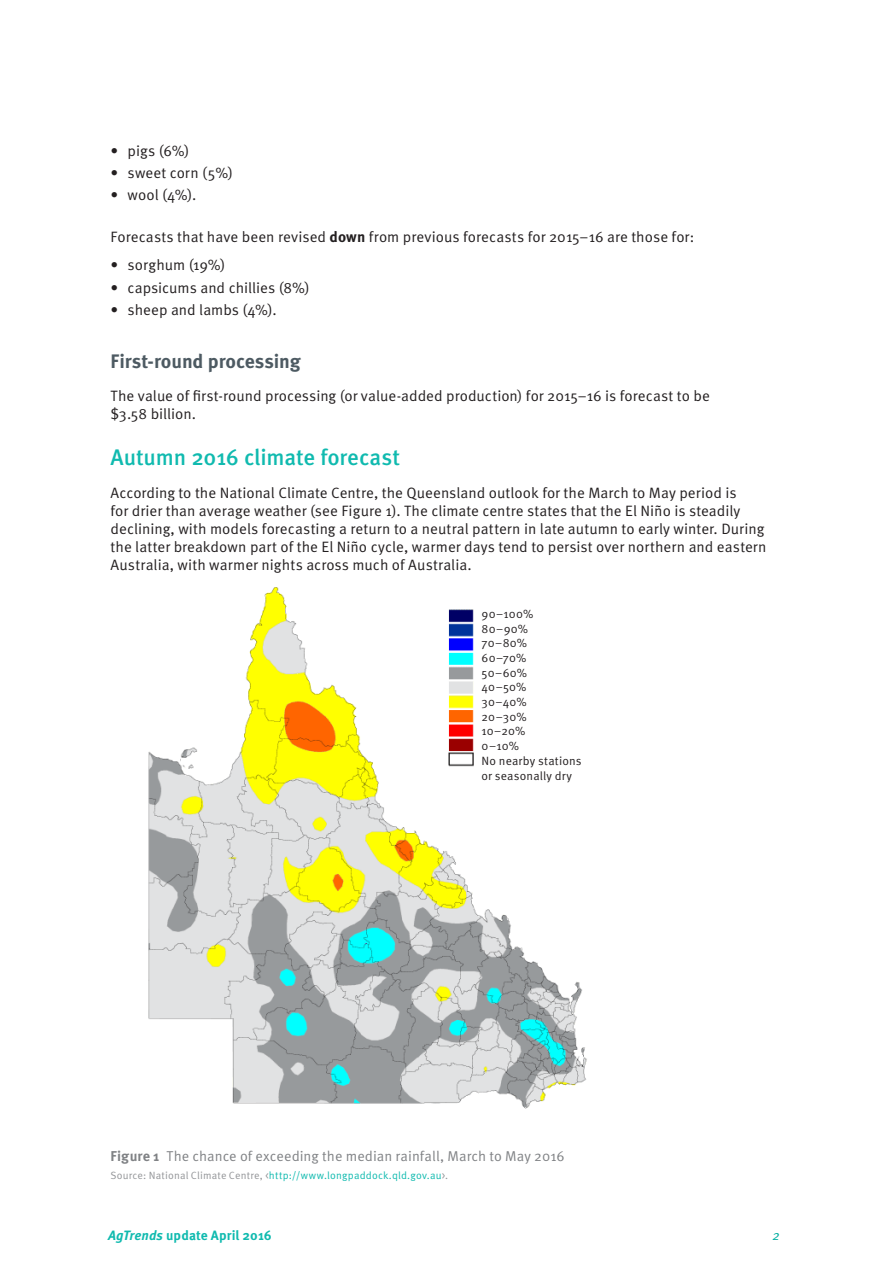
<style>
.page{position:relative;width:893px;height:1263px;background:#fff}
.page>*{position:absolute;margin:0;border:0;box-sizing:border-box;transform-origin:0 0}
.t1{font:500 22.5px "Meta OT";letter-spacing:-.005em;color:#10baaf}
.t2{font:700 19.5px "Meta OT";letter-spacing:-.005em;color:#4d5a62}
.t3{font:15px/18px "Meta OT";letter-spacing:.005em;color:#231f20}
.tableheading{font:14.25px "Meta OT";color:#808285}
.t4{font:700 13.5px "Meta OT";letter-spacing:.005em;color:#10baaf}
.t5{font:italic 13.5px "Meta OT";color:#00aea0}
.t6{font:12px/14.7px "Meta OT";letter-spacing:.01em;color:#231f20}
.sourcenormal{font:10.5px "Meta OT";letter-spacing:.02em;color:#10baaf}
.s1{font-weight:700}
.s2{color:#939598}
.s3{font-style:italic}
</style>
<div class="page">
<img style="left:148px;top:587px;width:439px;height:522px">
<div style="left:482px;top:609px;width:110px;height:174px;background:#fff"></div>
<p class="t3" style="left:111px;top:142px;width:80px">• pigs (6%)</p>
<p class="t3" style="left:111px;top:164px;width:124px">• sweet corn (5%)</p>
<p class="t3" style="left:111px;top:186px;width:87px">• wool (4%).</p>
<p class="t3" style="left:111px;top:228px;width:585px">Forecasts that have been revised <span class="s1">down</span> from previous forecasts for 2015–16 are those for:</p>
<p class="t3" style="left:111px;top:256px;width:116px">• sorghum (19%)</p>
<p class="t3" style="left:111px;top:279px;width:201px">• capsicums and chillies (8%)</p>
<p class="t3" style="left:111px;top:301px;width:168px">• sheep and lambs (4%).</p>
<h4 class="t2" style="left:111px;top:349px;width:192px">First-round processing</h4>
<p class="t3" style="left:111px;top:387px;width:601px">The value of first-round processing (or value-added production) for 2015–16 is forecast to be $3.58 billion.</p>
<h3 class="t1" style="left:111px;top:443px;width:291px">Autumn 2016 climate forecast</h3>
<p class="t3" style="left:111px;top:484px;width:658px">According to the National Climate Centre, the Queensland outlook for the March to May period is<br>for drier than average weather (see Figure 1). The climate centre states that the El Niño is steadily declining, with models forecasting a return to a neutral pattern in late autumn to early winter. During the latter breakdown part of the El Niño cycle, warmer days tend to persist over northern and eastern Australia, with warmer nights across much of Australia.</p>
<p class="t6" style="left:482px;top:606px;width:102px">90–100%<br>80–90%<br>70–80%<br>60–70%<br>50–60%<br>40–50%<br>30–40%<br>20–30%<br>10–20%<br>0–10%<br>No nearby stations or seasonally dry</p>
<p class="tableheading" style="left:111px;top:1147px;width:456px"><span class="s1">Figure 1</span> The chance of exceeding the median rainfall, March to May 2016</p>
<p class="sourcenormal" style="left:111px;top:1169px;width:339px"><span class="s2">Source: National Climate Centre, &lt;</span>http://www.longpaddock.qld.gov.au<span class="s2">&gt;.</span></p>
<p class="t4" style="left:108px;top:1227px;width:165px"><span class="s3">AgTrends</span> update April 2016</p>
<p class="t5" style="left:772px;top:1227px;width:9px">2</p>
</div>
